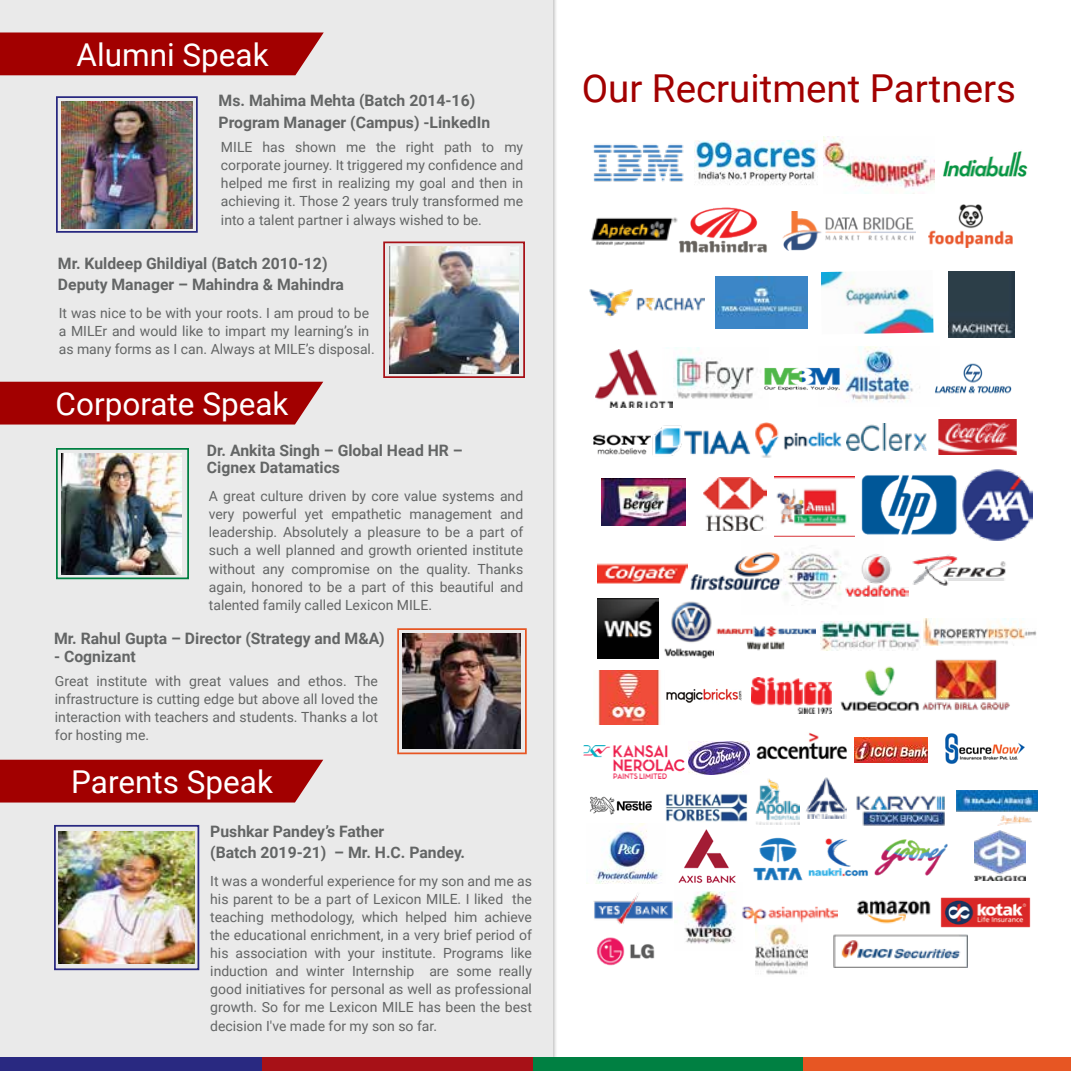
<style>
.page{position:relative;width:1071px;height:1071px;background:#fff}
.page>*{position:absolute;margin:0;border:0;box-sizing:border-box;transform-origin:0 0}
.t1{font:38.5px "Roboto";color:#a20000}
.t2{font:31.5px "Roboto";color:#fff}
.t3{font:700 15.75px/21.2px "Roboto";color:#636565}
.t4{font:14px/18px "Roboto";color:#636565;text-align:justify}
</style>
<div class="page">
<div style="left:0;top:0;width:552px;height:1057px;background:#eaeaea"></div>
<div style="left:0;top:33px;width:324px;height:42px;background:#a20000"></div>
<div style="left:0;top:382px;width:323px;height:43px;background:#a20000"></div>
<div style="left:0;top:760px;width:323px;height:43px;background:#a20000"></div>
<img style="left:61px;top:101px;width:131px;height:127px">
<div style="left:56px;top:96px;width:142px;height:137px;border:2px solid #292981"></div>
<img style="left:402px;top:633px;width:118px;height:115px">
<div style="left:397px;top:628px;width:130px;height:126px;border:2px solid #e75623"></div>
<img style="left:62px;top:454px;width:120px;height:120px">
<div style="left:56px;top:448px;width:133px;height:131px;border:2px solid #008042"></div>
<img style="left:389px;top:246px;width:130px;height:128px">
<div style="left:383px;top:242px;width:142px;height:136px;border:2px solid #a71117"></div>
<img style="left:676px;top:891px;width:59px;height:53px">
<img style="left:940px;top:897px;width:91px;height:38px">
<img style="left:672px;top:348px;width:81px;height:60px">
<img style="left:846px;top:346px;width:74px;height:56px">
<img style="left:783px;top:212px;width:133px;height:38px">
<img style="left:949px;top:271px;width:66px;height:66px">
<img style="left:594px;top:824px;width:68px;height:59px">
<img style="left:650px;top:422px;width:192px;height:36px">
<img style="left:745px;top:552px;width:98px;height:49px">
<img style="left:715px;top:276px;width:92px;height:53px">
<img style="left:962px;top:469px;width:71px;height:72px">
<img style="left:679px;top:207px;width:88px;height:46px">
<img style="left:774px;top:477px;width:81px;height:60px">
<img style="left:861px;top:475px;width:96px;height:60px">
<img style="left:704px;top:477px;width:63px;height:54px">
<img style="left:834px;top:934px;width:133px;height:34px">
<img style="left:643px;top:598px;width:71px;height:61px">
<img style="left:846px;top:424px;width:81px;height:26px">
<img style="left:912px;top:554px;width:94px;height:32px">
<img style="left:678px;top:829px;width:50px;height:54px">
<img style="left:690px;top:552px;width:93px;height:38px">
<img style="left:924px;top:618px;width:113px;height:28px">
<img style="left:756px;top:732px;width:101px;height:31px">
<img style="left:716px;top:626px;width:99px;height:25px">
<img style="left:821px;top:622px;width:100px;height:29px">
<img style="left:806px;top:777px;width:40px;height:42px">
<img style="left:752px;top:677px;width:80px;height:37px">
<img style="left:827px;top:838px;width:48px;height:39px">
<img style="left:596px;top:937px;width:59px;height:29px">
<img style="left:666px;top:688px;width:76px;height:15px">
<img style="left:598px;top:671px;width:62px;height:54px">
<img style="left:689px;top:741px;width:61px;height:34px">
<img style="left:583px;top:745px;width:101px;height:34px">
<img style="left:594px;top:434px;width:56px;height:21px">
<img style="left:596px;top:350px;width:76px;height:58px">
<img style="left:752px;top:361px;width:101px;height:34px">
<img style="left:593px;top:894px;width:79px;height:30px">
<img style="left:857px;top:900px;width:74px;height:24px">
<img style="left:856px;top:795px;width:89px;height:31px">
<img style="left:602px;top:478px;width:83px;height:47px">
<img style="left:597px;top:563px;width:90px;height:21px">
<img style="left:593px;top:144px;width:91px;height:38px">
<img style="left:695px;top:141px;width:123px;height:44px">
<img style="left:666px;top:793px;width:82px;height:29px">
<img style="left:824px;top:137px;width:110px;height:57px">
<img style="left:929px;top:204px;width:84px;height:43px">
<img style="left:943px;top:151px;width:85px;height:26px">
<img style="left:935px;top:363px;width:77px;height:31px">
<img style="left:728px;top:837px;width:99px;height:46px">
<img style="left:591px;top:217px;width:87px;height:29px">
<img style="left:590px;top:796px;width:62px;height:19px">
<img style="left:875px;top:840px;width:72px;height:35px">
<img style="left:975px;top:831px;width:51px;height:49px">
<img style="left:845px;top:554px;width:64px;height:43px">
<img style="left:755px;top:925px;width:52px;height:50px">
<img style="left:840px;top:666px;width:78px;height:45px">
<img style="left:755px;top:778px;width:44px;height:47px">
<img style="left:589px;top:289px;width:115px;height:28px">
<img style="left:598px;top:598px;width:60px;height:60px">
<img style="left:918px;top:659px;width:92px;height:52px">
<img style="left:945px;top:733px;width:80px;height:31px">
<img style="left:957px;top:791px;width:81px;height:35px">
<img style="left:854px;top:737px;width:73px;height:25px">
<img style="left:741px;top:906px;width:96px;height:18px">
<img style="left:938px;top:419px;width:78px;height:36px">
<img style="left:821px;top:271px;width:113px;height:63px">
<div style="left:0;top:1057px;width:262px;height:14px;background:#292981"></div>
<div style="left:262px;top:1057px;width:271px;height:14px;background:#a71117"></div>
<div style="left:533px;top:1057px;width:271px;height:14px;background:#008042"></div>
<div style="left:804px;top:1057px;width:267px;height:14px;background:#e75623"></div>
<div style="left:54px;top:825px;width:145px;height:145px;border:2px solid #292981"></div>
<img style="left:59px;top:831px;width:135px;height:133px">
<h2 class="t2" style="left:77px;top:32px;width:194px">Alumni Speak</h2>
<p class="t3" style="left:219px;top:90px;width:273px">Ms. Mahima Mehta (Batch 2014-16)<br>Program Manager (Campus) -LinkedIn</p>
<p class="t4" style="left:221px;top:138px;width:304px">MILE has shown me the right path to my corporate journey. It triggered my confidence and helped me first in realizing my goal and then in achieving it. Those 2 years truly transformed me into a talent partner i always wished to be.</p>
<p class="t3" style="left:58px;top:252px;width:288px">Mr. Kuldeep Ghildiyal (Batch 2010-12)<br>Deputy Manager – Mahindra &amp; Mahindra</p>
<p class="t4" style="left:59px;top:303px;width:317px;text-align:left">It was nice to be with your roots. I am proud to be a MILEr and would like to impart my learning’s in as many forms as I can. Always at MILE’s disposal.</p>
<h2 class="t2" style="left:56px;top:382px;width:234px">Corporate Speak</h2>
<p class="t3" style="left:207px;top:441px;width:257px;line-height:17.7px">Dr. Ankita Singh – Global Head HR –<br>Cignex Datamatics</p>
<p class="t4" style="left:209px;top:487px;width:316px">A great culture driven by core value systems and very powerful yet empathetic management and leadership. Absolutely a pleasure to be a part of such a well planned and growth oriented institute without any compromise on the quality. Thanks again, honored to be a part of this beautiful and talented family called Lexicon MILE.</p>
<p class="t3" style="left:54px;top:628px;width:332px">Mr. Rahul Gupta – Director (Strategy and M&amp;A)</p>
<p class="t3" style="left:54px;top:646px;width:83px">- Cognizant</p>
<p class="t4" style="left:55px;top:671px;width:325px">Great institute with great values and ethos. The infrastructure is cutting edge but above all loved the interaction with teachers and students. Thanks a lot for hosting me.</p>
<h2 class="t2" style="left:71px;top:760px;width:203px">Parents Speak</h2>
<p class="t3" style="left:210px;top:820px;width:256px">Pushkar Pandey’s Father<br>(Batch 2019-21) – Mr. H.C. Pandey.</p>
<p class="t4" style="left:210px;top:871px;width:323px">It was a wonderful experience for my son and me as his parent to be a part of Lexicon MILE. I liked the teaching methodology, which helped him achieve the educational enrichment, in a very brief period of his association with your institute. Programs like induction and winter Internship are some really good initiatives for personal as well as professional growth. So for me Lexicon MILE has been the best decision I've made for my son so far.</p>
<h1 class="t1" style="left:582px;top:61px;width:436px">Our Recruitment Partners</h1>
</div>
